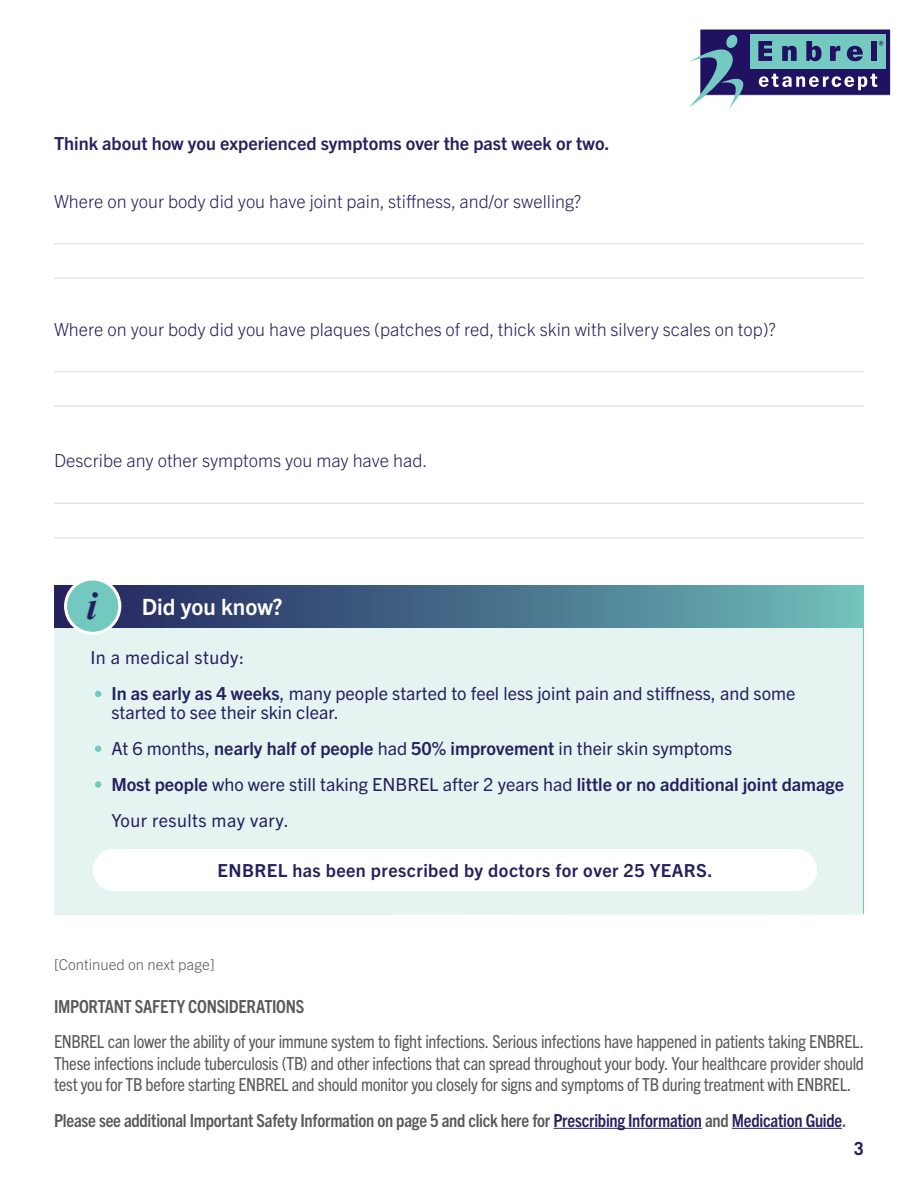
<style>
.page{position:relative;width:918px;height:1188px;background:#fff}
.page>*{position:absolute;margin:0;border:0;box-sizing:border-box;transform-origin:0 0}
.t1{font:700 22.5px "Trade Gothic Next LT Pro";color:#fff}
.t2{font:condensed 18px/21.6px "Trade Gothic Next LT Pro";letter-spacing:-.015em;color:#58595b;text-align:justify}
.t3{font:18px/36px "Trade Gothic Next LT Pro";color:#25215f}
.t4{font:300 18px "Trade Gothic Next LT Pro";color:#25215f}
.t5{font:700 condensed 18px "Trade Gothic Next LT Pro";letter-spacing:-.015em;color:#58595b}
.t6{font:700 18px "Trade Gothic Next LT Pro";color:#25215f}
.t7{font:700 18px "Trade Gothic Next LT Pro";letter-spacing:.025em;color:#25215f}
.t8{font:700 18px "Trade Gothic LT Std";color:#25215f}
.t9{font:300 15px "Trade Gothic Next LT Pro";color:#58595b}
.s1{font-family:"Times New Roman";font-style:italic;font-size:39px;color:#25215f}
.s2{font-weight:700}
.s3{color:#25215f}
</style>
<div class="page">
<div style="left:700px;top:29px;width:191px;height:66px;background:#211261"></div>
<div style="left:700px;top:29px;width:191px;height:67px;border:1px solid #fff"></div>
<div style="left:750px;top:35px;width:135px;height:34px;background:#74c9c0"></div>
<svg style="left:689px;top:34px;width:57px;height:75px"></svg>
<svg style="left:759px;top:74px;width:118px;height:16px"></svg>
<svg style="left:879px;top:41px;width:4px;height:5px"></svg>
<svg style="left:758px;top:41px;width:14px;height:20px"></svg>
<svg style="left:782px;top:46px;width:15px;height:15px"></svg>
<svg style="left:806px;top:41px;width:16px;height:20px"></svg>
<svg style="left:830px;top:46px;width:10px;height:15px"></svg>
<div style="left:871px;top:41px;width:6px;height:20px;background:#211261"></div>
<svg style="left:847px;top:46px;width:16px;height:15px"></svg>
<hr style="left:54px;top:243px;width:810px;height:2px;background:#e7e7e7">
<hr style="left:54px;top:278px;width:810px;height:1px;background:#e7e7e7">
<hr style="left:54px;top:371px;width:810px;height:1px;background:#e7e7e7">
<hr style="left:54px;top:405px;width:810px;height:2px;background:#e7e7e7">
<hr style="left:54px;top:503px;width:810px;height:1px;background:#e7e7e7">
<hr style="left:54px;top:537px;width:810px;height:2px;background:#e7e7e7">
<div style="left:54px;top:585px;width:810px;height:329px;background:#e6f4f1"></div>
<div style="left:54px;top:585px;width:810px;height:42px;background:linear-gradient(to right,#292762,#69b8b5)"></div>
<div style="left:66px;top:579px;width:54px;height:54px;background:#73c9bf;border-radius:50%"></div>
<div style="left:64px;top:578px;width:57px;height:57px;border:3px solid #fff;border-radius:50%"></div>
<svg style="left:95px;top:691px;width:6px;height:6px"></svg>
<svg style="left:95px;top:746px;width:6px;height:6px"></svg>
<div style="left:95px;top:781px;width:6px;height:7px;background:#73c9bf;border-radius:50%"></div>
<div style="left:93px;top:849px;width:724px;height:42px;background:#fff;border-radius:21px"></div>
<hr style="left:553px;top:1128px;width:149px;height:1px;background:#25215f">
<hr style="left:732px;top:1128px;width:110px;height:1px;background:#25215f">
<p class="t6" style="left:54px;top:131px;width:557px">Think about how you experienced symptoms over the past week or two.</p>
<p class="t4" style="left:54px;top:189px;width:529px">Where on your body did you have joint pain, stiffness, and/or swelling?</p>
<p class="t4" style="left:54px;top:316px;width:723px">Where on your body did you have plaques (patches of red, thick skin with silvery scales on top)?</p>
<p class="t4" style="left:54px;top:448px;width:375px">Describe any other symptoms you may have had.</p>
<p class="t1" style="left:86px;top:591px;width:198px"><span class="s1">i</span> Did you know?</p>
<p class="t3" style="left:111px;top:638px;width:686px;text-indent:-21px">In a medical study:<br><span class="s2">In as early as 4 weeks</span>, many people started to feel less joint pain and stiffness, and some</p>
<p class="t3" style="left:111px;top:693px;width:734px">started to see their skin clear.<br>At 6 months, <span class="s2">nearly half of people</span> had <span class="s2">50% improvement</span> in their skin symptoms<br><span class="s2">Most people</span> who were still taking ENBREL after 2 years had <span class="s2">little or no additional joint damage </span>Your results may vary.</p>
<p class="t7" style="left:218px;top:858px;width:496px">ENBREL has been prescribed by doctors for over 25 YEARS.</p>
<p class="t9" style="left:54px;top:954px;width:162px">[Continued on next page]</p>
<p class="t5" style="left:54px;top:994px;width:252px">IMPORTANT SAFETY CONSIDERATIONS</p>
<p class="t2" style="left:54px;top:1029px;width:812px">ENBREL can lower the ability of your immune system to fight infections. Serious infections have happened in patients taking ENBREL.<br>These infections include tuberculosis (TB) and other infections that can spread throughout your body. Your healthcare provider should test you for TB before starting ENBREL and should monitor you closely for signs and symptoms of TB during treatment with ENBREL.</p>
<p class="t5" style="left:54px;top:1108px;width:794px">Please see additional Important Safety Information on page 5 and click here for <span class="s3">Prescribing Information</span> and <span class="s3">Medication Guide</span>.</p>
<p class="t8" style="left:854px;top:1138px;width:12px">3</p>
</div>
